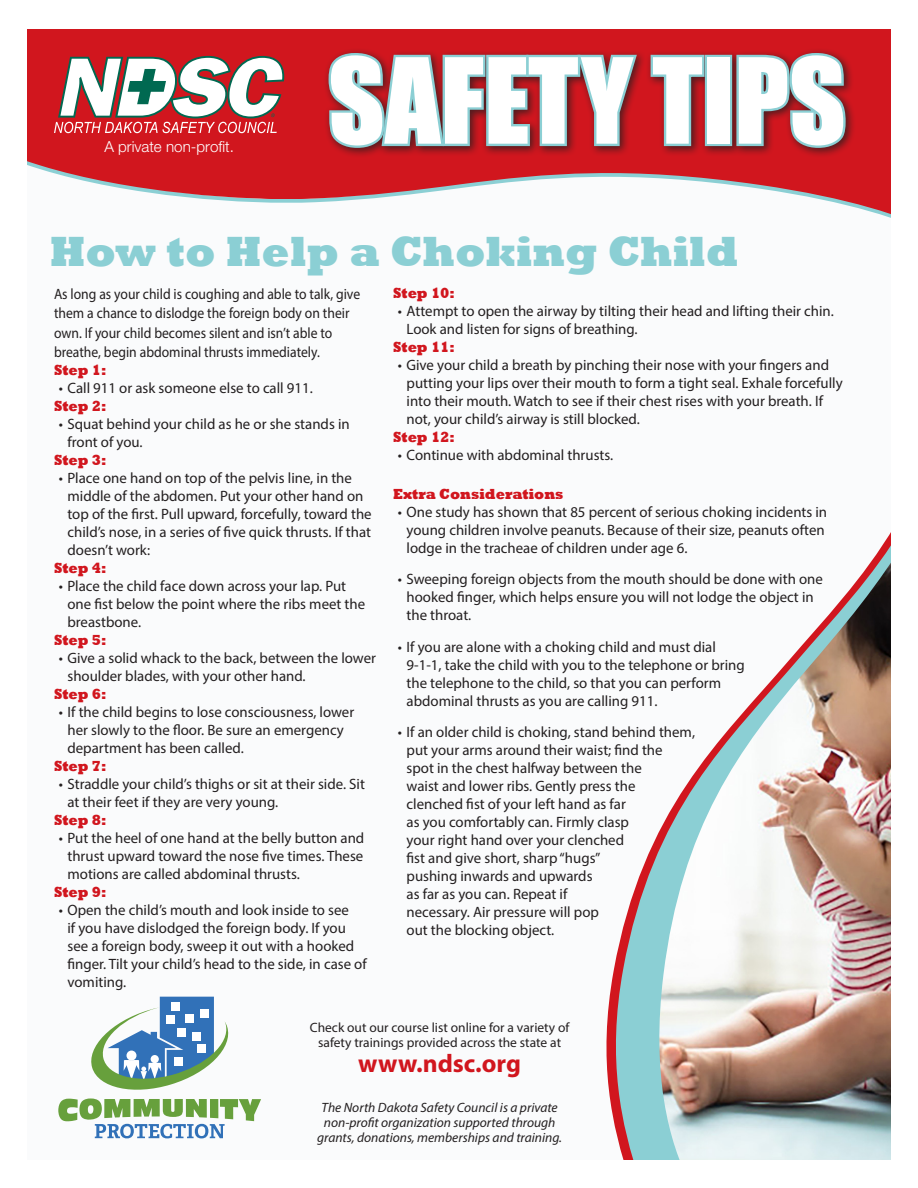
<style>
.page{position:relative;width:918px;height:1188px;background:#fff}
.page>*{position:absolute;margin:0;border:0;box-sizing:border-box;transform-origin:0 0}
.t1{font:109.5px "Impact";color:#fff}
.t2{font:800 43.35px "Rockwell";color:#8bcfd4;scale:.94 1}
.t3{font:700 25.5px "Myriad Pro";color:#d1161e}
.t4{font:300 15.15px "Helvetica Neue LT Std";color:#fff}
.t5{font:15px/18px "Myriad Pro";color:#231f20}
.t6{font:15px/19.5px "Myriad Pro";color:#231f20;scale:.91 1}
.t7{font:800 15px "Rockwell";color:#d1161e;scale:.9 1}
.t8{font:italic 13.5px "Myriad Pro";color:#231f20}
.t9{font:13.5px/15px "Myriad Pro";color:#231f20;text-align:center}
</style>
<div class="page">
<div style="left:27px;top:29px;width:864px;height:95px;background:#d1161e"></div>
<svg style="left:54px;top:56px;width:231px;height:68px"></svg>
<img style="left:607px;top:532px;width:284px;height:628px">
<svg style="left:58px;top:997px;width:203px;height:141px"></svg>
<svg style="left:27px;top:124px;width:864px;height:94px;fill:#d1161e"></svg>
<div style="left:323px;top:47px;width:533px;height:111px;background:#231f20;opacity:.75"></div>
<svg style="left:325px;top:33px;width:315px;height:118px;background:#89464c"></svg>
<svg style="left:648px;top:52px;width:59px;height:96px;background:#8b4449"></svg>
<div style="left:705px;top:55px;width:27px;height:91px;border:5px solid #8bcfd4"></div>
<svg style="left:734px;top:50px;width:115px;height:101px;background:#7b4d52"></svg>
<p class="t4" style="left:104px;top:138px;width:131px">A private non-profit.</p>
<p class="t1" style="left:328px;top:16px;width:519px">SAFETY TIPS</p>
<p class="t2" style="left:50px;top:226px;width:734px">How to Help a Choking Child</p>
<p class="t6" style="left:54px;top:284px;width:338px">As long as your child is coughing and able to talk, give them a chance to dislodge the foreign body on their own. If your child becomes silent and isn’t able to breathe, begin abdominal thrusts immediately.</p>
<p class="t7" style="left:54px;top:361px;width:60px">Step 1:</p>
<p class="t5" style="left:59px;top:379px;width:256px">• Call 911 or ask someone else to call 911.</p>
<p class="t7" style="left:54px;top:397px;width:60px">Step 2:</p>
<p class="t5" style="left:68px;top:415px;width:284px;text-indent:-9px">• Squat behind your child as he or she stands in front of you.</p>
<p class="t7" style="left:54px;top:451px;width:60px">Step 3:</p>
<p class="t5" style="left:68px;top:469px;width:306px;text-indent:-9px">• Place one hand on top of the pelvis line, in the middle of the abdomen. Put your other hand on top of the first. Pull upward, forcefully, toward the child’s nose, in a series of five quick thrusts. If that doesn’t work:</p>
<p class="t7" style="left:54px;top:559px;width:60px">Step 4:</p>
<p class="t5" style="left:68px;top:577px;width:299px;text-indent:-9px">• Place the child face down across your lap. Put one fist below the point where the ribs meet the breastbone.</p>
<p class="t7" style="left:54px;top:631px;width:60px">Step 5:</p>
<p class="t5" style="left:68px;top:649px;width:310px;text-indent:-9px">• Give a solid whack to the back, between the lower shoulder blades, with your other hand.</p>
<p class="t7" style="left:54px;top:685px;width:60px">Step 6:</p>
<p class="t5" style="left:68px;top:703px;width:288px;text-indent:-9px">• If the child begins to lose consciousness, lower her slowly to the floor. Be sure an emergency department has been called.</p>
<p class="t7" style="left:54px;top:757px;width:60px">Step 7:</p>
<p class="t5" style="left:68px;top:775px;width:299px;text-indent:-9px">• Straddle your child’s thighs or sit at their side. Sit at their feet if they are very young.</p>
<p class="t7" style="left:54px;top:811px;width:60px">Step 8:</p>
<p class="t5" style="left:68px;top:829px;width:298px;text-align:justify;text-indent:-9px">• Put the heel of one hand at the belly button and thrust upward toward the nose five times. These motions are called abdominal thrusts.</p>
<p class="t7" style="left:54px;top:883px;width:60px">Step 9:</p>
<p class="t5" style="left:68px;top:901px;width:301px;text-indent:-9px">• Open the child’s mouth and look inside to see<br>if you have dislodged the foreign body. If you see a foreign body, sweep it out with a hooked finger. Tilt your child’s head to the side, in case of vomiting.</p>
<p class="t7" style="left:393px;top:284px;width:70px">Step 10:</p>
<p class="t5" style="left:407px;top:301px;width:429px;text-indent:-9px">• Attempt to open the airway by tilting their head and lifting their chin.<br>Look and listen for signs of breathing.</p>
<p class="t7" style="left:393px;top:338px;width:70px">Step 11:</p>
<p class="t5" style="left:407px;top:355px;width:438px;text-indent:-9px">• Give your child a breath by pinching their nose with your fingers and putting your lips over their mouth to form a tight seal. Exhale forcefully into their mouth. Watch to see if their chest rises with your breath. If not, your child’s airway is still blocked.</p>
<p class="t7" style="left:393px;top:428px;width:70px">Step 12:</p>
<p class="t5" style="left:398px;top:445px;width:217px">• Continue with abdominal thrusts.</p>
<p class="t7" style="left:393px;top:485px;width:191px">Extra Considerations</p>
<p class="t5" style="left:407px;top:502px;width:422px;text-indent:-9px">• One study has shown that 85 percent of serious choking incidents in young children involve peanuts. Because of their size, peanuts often lodge in the tracheae of children under age 6.</p>
<p class="t5" style="left:407px;top:570px;width:418px;text-indent:-9px">• Sweeping foreign objects from the mouth should be done with one hooked finger, which helps ensure you will not lodge the object in the throat.</p>
<p class="t5" style="left:407px;top:637px;width:340px;text-indent:-9px">• If you are alone with a choking child and must dial 9-1-1, take the child with you to the telephone or bring the telephone to the child, so that you can perform abdominal thrusts as you are calling 911.</p>
<p class="t5" style="left:407px;top:723px;width:290px;text-indent:-9px">• If an older child is choking, stand behind them, put your arms around their waist; find the<br>spot in the chest halfway between the<br>waist and lower ribs. Gently press the clenched fist of your left hand as far<br>as you comfortably can. Firmly clasp<br>your right hand over your clenched<br>fist and give short, sharp “hugs”<br>pushing inwards and upwards<br>as far as you can. Repeat if<br>necessary. Air pressure will pop<br>out the blocking object.</p>
<p class="t9" style="left:310px;top:1019px;width:261px">Check out our course list online for a variety of safety trainings provided across the state at</p>
<p class="t3" style="left:358px;top:1047px;width:164px">www.ndsc.org</p>
<p class="t8" style="left:322px;top:1099px;width:238px">The North Dakota Safety Council is a private</p>
<p class="t8" style="left:324px;top:1114px;width:233px">non-profit organization supported through</p>
<p class="t8" style="left:317px;top:1129px;width:246px">grants, donations, memberships and training.</p>
</div>
